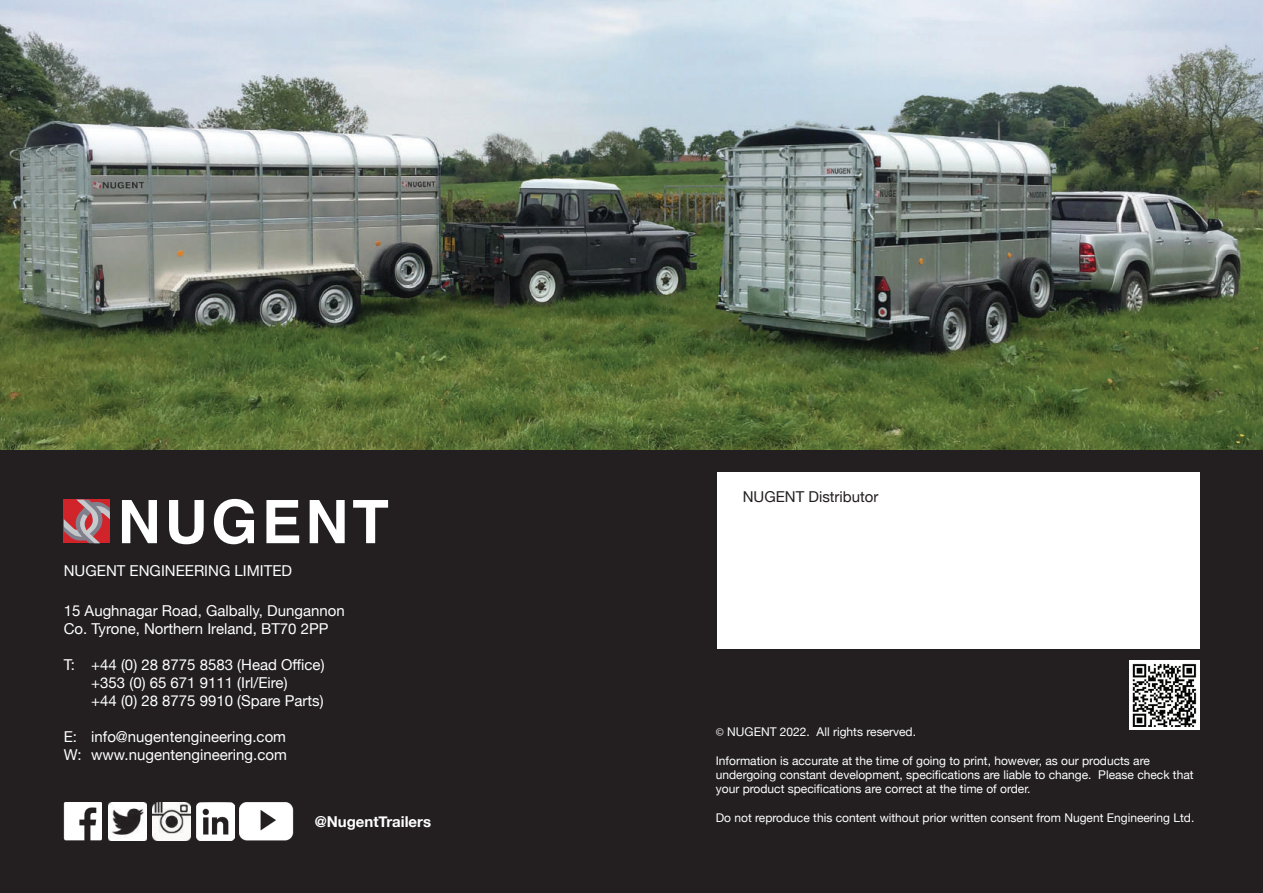
<style>
.page{position:relative;width:1263px;height:893px;background:#fff}
.page>*{position:absolute;margin:0;border:0;box-sizing:border-box;transform-origin:0 0}
.t1{font:15px/18px "Helvetica Neue";color:#fff}
.t2{font:15px "Helvetica Neue";color:#231f20}
.t3{font:700 15px "Helvetica Neue";color:#fff}
.t4{font:12px/14.4px "Helvetica Neue";color:#fff}
.s1{font-family:"Myriad Pro"}
</style>
<div class="page">
<img style="left:0;top:0;width:1263px;height:451px">
<div style="left:0;top:451px;width:1263px;height:442px;background:#231f20"></div>
<div style="left:1129px;top:661px;width:70px;height:69px;background:#fff"></div>
<img style="left:1132px;top:663px;width:64px;height:64px">
<div style="left:717px;top:472px;width:482px;height:177px;background:#fff"></div>
<img style="left:64px;top:802px;width:38px;height:38px">
<img style="left:153px;top:802px;width:38px;height:38px">
<img style="left:197px;top:802px;width:37px;height:38px">
<img style="left:108px;top:802px;width:38px;height:38px">
<img style="left:239px;top:802px;width:54px;height:38px">
<svg style="left:122px;top:499px;width:266px;height:45px"></svg>
<svg style="left:64px;top:500px;width:46px;height:43px;background:#b8666e"></svg>
<p class="t2" style="left:743px;top:486px;width:137px">NUGENT Distributor</p>
<p class="t1" style="left:64px;top:562px;width:230px">NUGENT ENGINEERING LIMITED</p>
<p class="t1" style="left:64px;top:602px;width:282px">15 Aughnagar Road, Galbally, Dungannon<br>Co. Tyrone, Northern Ireland, BT70 2PP</p>
<p class="t1" style="left:91px;top:656px;width:235px;text-indent:-27px">T: +44 (0) 28 8775 8583 (Head Office) +353 (0) 65 671 9111 (Irl/Eire)<br>+44 (0) 28 8775 9910 (Spare Parts)</p>
<p class="t1" style="left:64px;top:728px;width:225px">E: info@nugentengineering.com<br>W: www.nugentengineering.com</p>
<p class="t4" style="left:716px;top:725px;width:202px"><span class="s1">©</span> NUGENT 2022. All rights reserved.</p>
<p class="t4" style="left:716px;top:754px;width:479px">Information is accurate at the time of going to print, however, as our products are undergoing constant development, specifications are liable to change. Please check that your product specifications are correct at the time of order.</p>
<p class="t4" style="left:716px;top:811px;width:480px">Do not reproduce this content without prior written consent from Nugent Engineering Ltd.</p>
<p class="t3" style="left:315px;top:810px;width:118px">@NugentTrailers</p>
</div>
